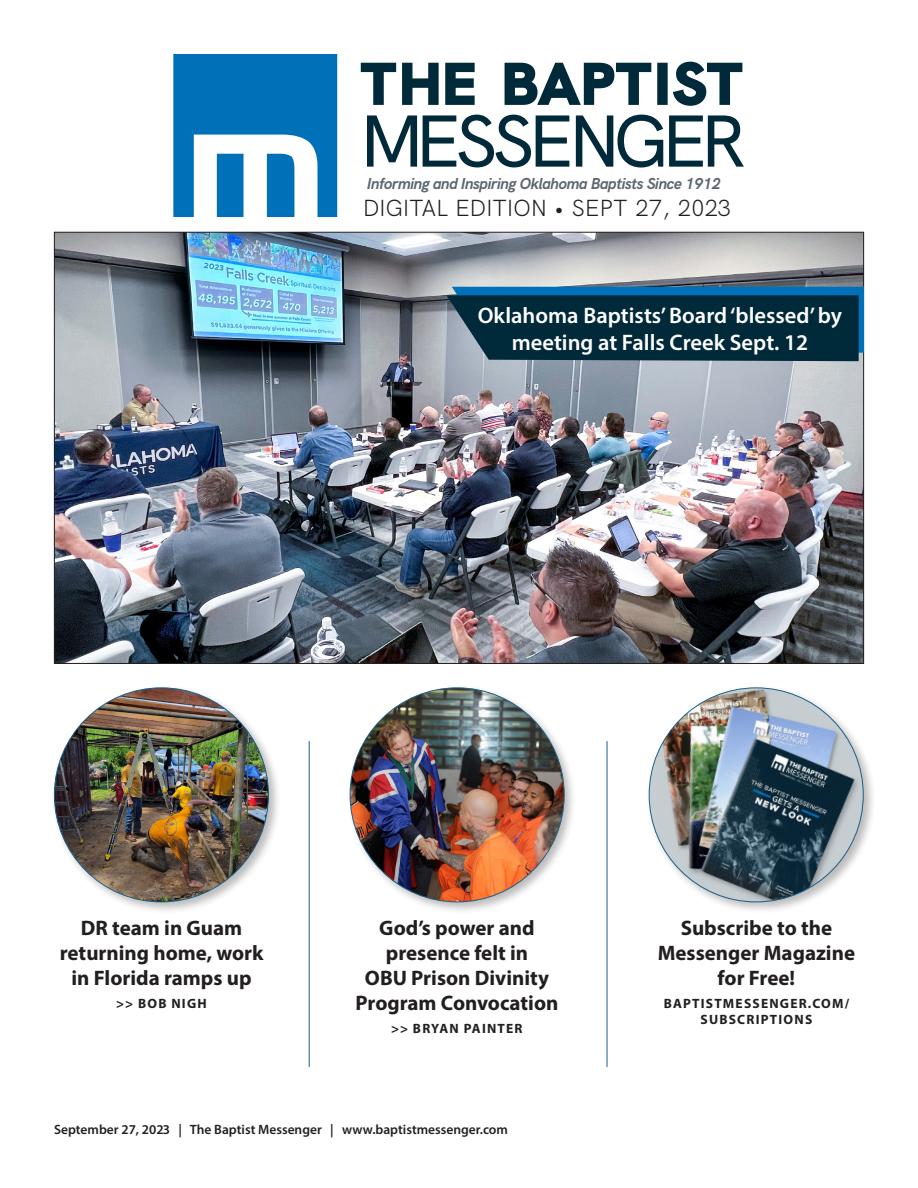
<style>
.page{position:relative;width:918px;height:1188px;background:#fff}
.page>*{position:absolute;margin:0;border:0;box-sizing:border-box;transform-origin:0 0}
.t1{font:300 23.25px "HK Grotesk";letter-spacing:.025em;color:#231f20}
.t2{font:600 22.5px/27px "Myriad Pro";color:#fff;text-align:center}
._3_Header{font:700 21px/25.2px "Myriad Pro";color:#231f20;text-align:center}
.t3{font:italic 700 15.75px "HK Grotesk";letter-spacing:-.01em;color:#5b6770}
.t4{font:600 13.5px "Myriad Pro";color:#231f20}
._3_Byline{font:700 13.5px/16.2px "Myriad Pro";letter-spacing:.09em;color:#231f20;text-align:center}
</style>
<div class="page">
<img style="left:56px;top:234px;width:806px;height:428px">
<svg style="left:446px;top:287px;width:418px;height:74px;background:#093950"></svg>
<hr style="left:607px;top:741px;width:1px;height:326px;background:#1a5f8a">
<hr style="left:309px;top:741px;width:1px;height:326px;background:#1a5f8a">
<div style="left:347px;top:684px;width:230px;height:230px;background:#231f20;opacity:.3"></div>
<img style="left:350px;top:688px;width:214px;height:214px;border-radius:107px">
<div style="left:51px;top:684px;width:230px;height:230px;background:#231f20;opacity:.3"></div>
<img style="left:54px;top:688px;width:214px;height:214px;border-radius:107px">
<svg style="left:173px;top:54px;width:164px;height:163px"></svg>
<svg style="left:361px;top:62px;width:383px;height:106px"></svg>
<div style="left:646px;top:684px;width:230px;height:230px;background:#231f20;opacity:.3"></div>
<img style="left:649px;top:688px;width:214px;height:213px">
<svg style="left:649px;top:740px;width:15px;height:110px"></svg>
<p class="t3" style="left:367px;top:171px;width:355px">Informing and Inspiring Oklahoma Baptists Since 1912</p>
<p class="t1" style="left:363px;top:189px;width:370px">DIGITAL EDITION • SEPT 27, 2023</p>
<p class="t2" style="left:478px;top:301px;width:366px">Oklahoma Baptists’ Board ‘blessed’ by meeting at Falls Creek Sept. 12</p>
<p class="_3_Header" style="left:60px;top:914px;width:205px">DR team in Guam returning home, work in Florida ramps up</p>
<p class="_3_Byline" style="left:116px;top:995px;width:92px">&gt;&gt; BOB NIGH</p>
<p class="_3_Header" style="left:356px;top:914px;width:204px">God’s power and presence felt in<br>OBU Prison Divinity<br>Program Convocation</p>
<p class="_3_Byline" style="left:391px;top:1020px;width:133px">&gt;&gt; BRYAN PAINTER</p>
<p class="_3_Header" style="left:658px;top:914px;width:199px">Subscribe to the<br>Messenger Magazine for Free!</p>
<p class="_3_Byline" style="left:664px;top:995px;width:187px">BAPTISTMESSENGER.COM/<br>SUBSCRIPTIONS</p>
<p class="t4" style="left:54px;top:1121px;width:456px">September 27, 2023 | The Baptist Messenger | www.baptistmessenger.com</p>
</div>
